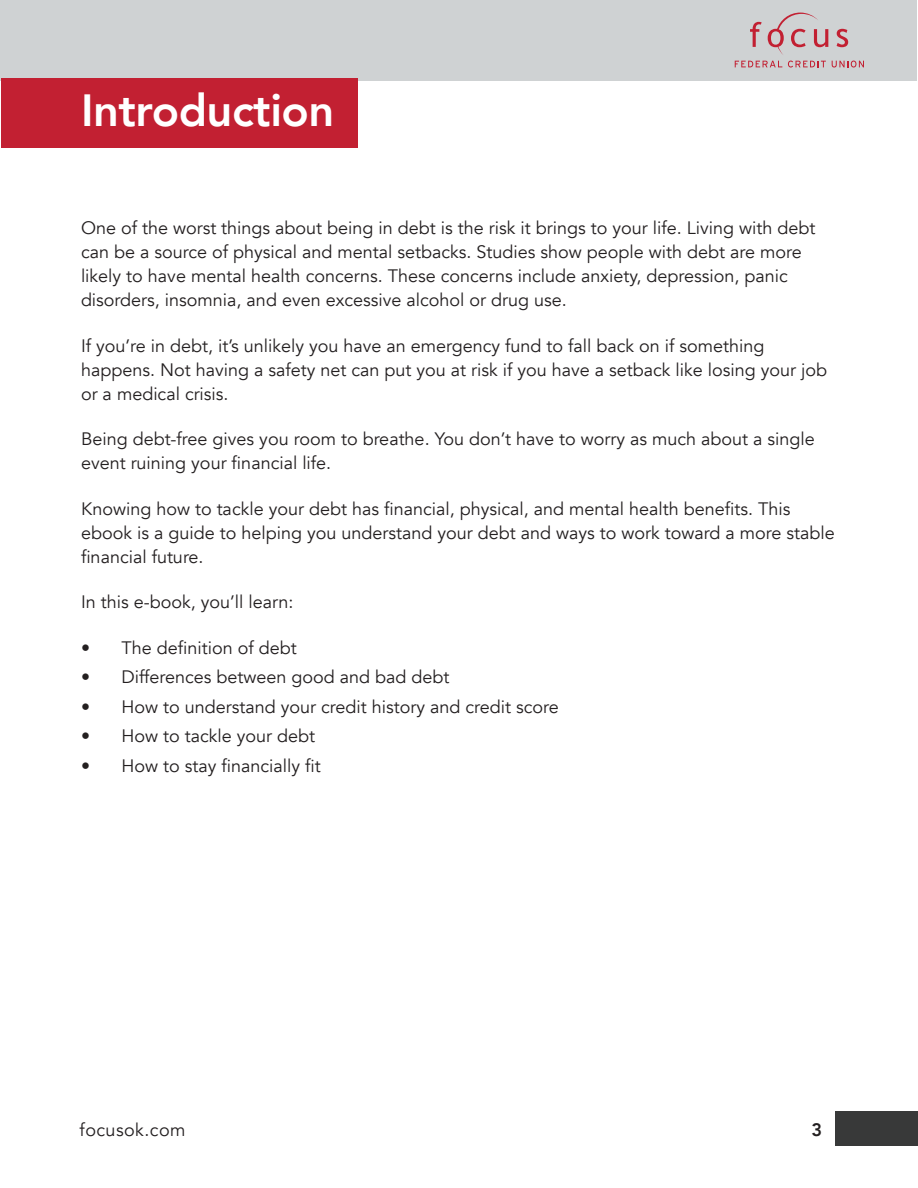
<style>
.page{position:relative;width:918px;height:1188px;background:#fff}
.page>*{position:absolute;margin:0;border:0;box-sizing:border-box;transform-origin:0 0}
.t1{font:800 45px "Avenir";letter-spacing:-.01em;color:#fff}
.Paragraph-1{font:18px/24px "Avenir";color:#231f20}
.Paragraph-1-2{font:18px "Avenir";letter-spacing:.025em;color:#231f20}
.t2{font:800 18px "Avenir";color:#231f20}
</style>
<div class="page">
<div style="left:835px;top:1112px;width:82px;height:34px;background:#383939"></div>
<div style="left:1px;top:1px;width:916px;height:80px;background:#cfd2d3"></div>
<svg style="left:735px;top:61px;width:47px;height:6px"></svg>
<svg style="left:788px;top:61px;width:38px;height:7px"></svg>
<svg style="left:832px;top:61px;width:32px;height:7px"></svg>
<svg style="left:750px;top:22px;width:12px;height:25px"></svg>
<svg style="left:768px;top:13px;width:60px;height:42px"></svg>
<svg style="left:837px;top:29px;width:11px;height:18px"></svg>
<div style="left:1px;top:79px;width:356px;height:69px;background:#c22032"></div>
<p class="t1" style="left:81px;top:75px;width:255px">Introduction</p>
<p class="Paragraph-1" style="left:81px;top:216px;width:736px">One of the worst things about being in debt is the risk it brings to your life. Living with debt can be a source of physical and mental setbacks. Studies show people with debt are more likely to have mental health concerns. These concerns include anxiety, depression, panic disorders, insomnia, and even excessive alcohol or drug use.</p>
<p class="Paragraph-1" style="left:81px;top:334px;width:748px">If you’re in debt, it’s unlikely you have an emergency fund to fall back on if something happens. Not having a safety net can put you at risk if you have a setback like losing your job or a medical crisis.</p>
<p class="Paragraph-1" style="left:81px;top:427px;width:735px">Being debt-free gives you room to breathe. You don’t have to worry as much about a single event ruining your financial life.</p>
<p class="Paragraph-1" style="left:81px;top:497px;width:755px">Knowing how to tackle your debt has financial, physical, and mental health benefits. This ebook is a guide to helping you understand your debt and ways to work toward a more stable financial future.</p>
<p class="Paragraph-1" style="left:81px;top:591px;width:214px">In this e-book, you’ll learn:</p>
<p class="Paragraph-1" style="left:81px;top:636px;width:217px">• The definition of debt</p>
<p class="Paragraph-1" style="left:81px;top:666px;width:370px">• Differences between good and bad debt</p>
<p class="Paragraph-1" style="left:81px;top:695px;width:479px">• How to understand your credit history and credit score</p>
<p class="Paragraph-1" style="left:81px;top:724px;width:236px">• How to tackle your debt</p>
<p class="Paragraph-1" style="left:81px;top:754px;width:241px">• How to stay financially fit</p>
<p class="Paragraph-1-2" style="left:80px;top:1119px;width:107px">focusok.com</p>
<p class="t2" style="left:811px;top:1115px;width:12px">3</p>
</div>
